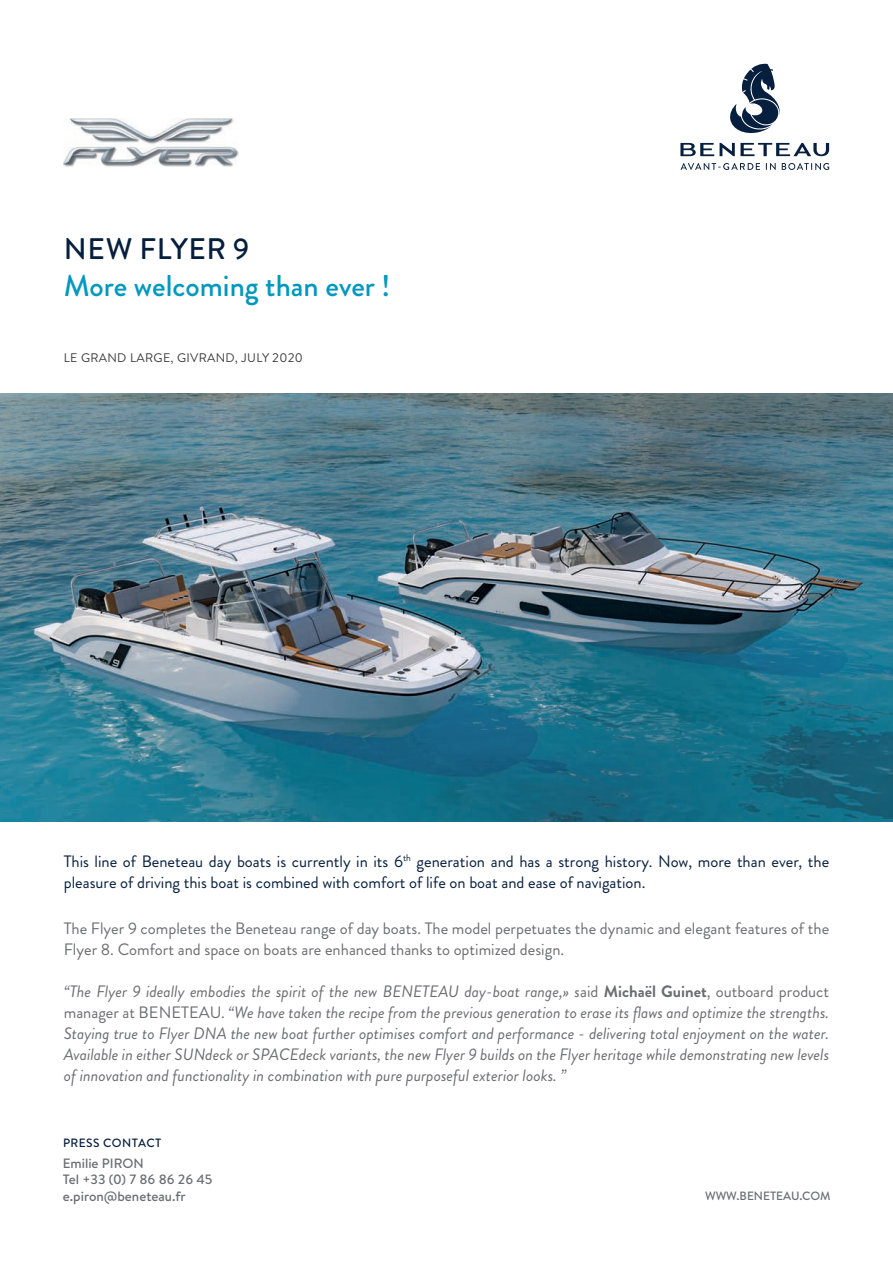
<style>
.page{position:relative;width:893px;height:1263px;background:#fff}
.page>*{position:absolute;margin:0;border:0;box-sizing:border-box;transform-origin:0 0}
.t1{font:500 30px "Brandon Grotesque";color:#0098bf}
.t2{font:500 29.7px "Brandon Grotesque";letter-spacing:.02em;color:#061f3d}
.t3{font:italic 16.5px/21px "Brandon Grotesque";color:#6c6d70;text-align:justify}
.t4{font:16.5px/21px "Brandon Grotesque";color:#061f3d}
.t5{font:16.5px/21px "Brandon Grotesque";color:#6c6d70}
.t6{font:500 13.5px/16.5px "Brandon Text";color:#6c6d70}
.t7{font:12.45px "Brandon Text";letter-spacing:.025em;color:#3e3e3f}
.t8{font:500 12px "Brandon Text";color:#6c6d70}
.t9{font:500 12px "Brandon Text";letter-spacing:.04em;color:#061f3d}
.s1{font-style:normal}
.s2{font-weight:700;font-style:normal}
</style>
<div class="page">
<svg style="left:730px;top:64px;width:50px;height:69px"></svg>
<svg style="left:680px;top:163px;width:80px;height:7px"></svg>
<svg style="left:766px;top:163px;width:10px;height:7px"></svg>
<svg style="left:782px;top:163px;width:47px;height:7px"></svg>
<svg style="left:680px;top:143px;width:34px;height:13px"></svg>
<svg style="left:720px;top:143px;width:109px;height:13px"></svg>
<img style="left:64px;top:119px;width:175px;height:47px">
<img style="left:0;top:393px;width:893px;height:428px">
<h2 class="t2" style="left:64px;top:228px;width:187px">NEW FLYER 9</h2>
<h1 class="t1" style="left:64px;top:265px;width:328px">More welcoming than ever !</h1>
<p class="t7" style="left:64px;top:349px;width:241px">LE GRAND LARGE, GIVRAND, JULY 2020</p>
<p class="t4" style="left:64px;top:850px;width:767px">This line of Beneteau day boats is currently in its 6<sup>th</sup> generation and has a strong history. Now, more than ever, the pleasure of driving this boat is combined with comfort of life on boat and ease of navigation.</p>
<p class="t5" style="left:64px;top:918px;width:767px">The Flyer 9 completes the Beneteau range of day boats. The model perpetuates the dynamic and elegant features of the<br>Flyer 8. Comfort and space on boats are enhanced thanks to optimized design.</p>
<p class="t3" style="left:64px;top:981px;width:767px">“The Flyer 9 ideally embodies the spirit of the new BENETEAU day-boat range,» s<span class="s1">aid</span> <span class="s2">Michaël Guinet</span><span class="s1">, outboard product manager at BENETEAU.</span> “We have taken the recipe from the previous generation to erase its flaws and optimize the strengths.<br>Staying true to Flyer DNA the new boat further optimises comfort and performance - delivering total enjoyment on the water.<br>Available in either SUNdeck or SPACEdeck variants, the new Flyer 9 builds on the Flyer heritage while demonstrating new levels of innovation and functionality in combination with pure purposeful exterior looks. ”</p>
<p class="t9" style="left:63px;top:1134px;width:100px">PRESS CONTACT</p>
<p class="t6" style="left:63px;top:1154px;width:151px">Emilie PIRON<br>Tel +33 (0) 7 86 86 26 45 e.piron@beneteau.fr</p>
<p class="t8" style="left:705px;top:1188px;width:127px">WWW.BENETEAU.COM</p>
</div>
